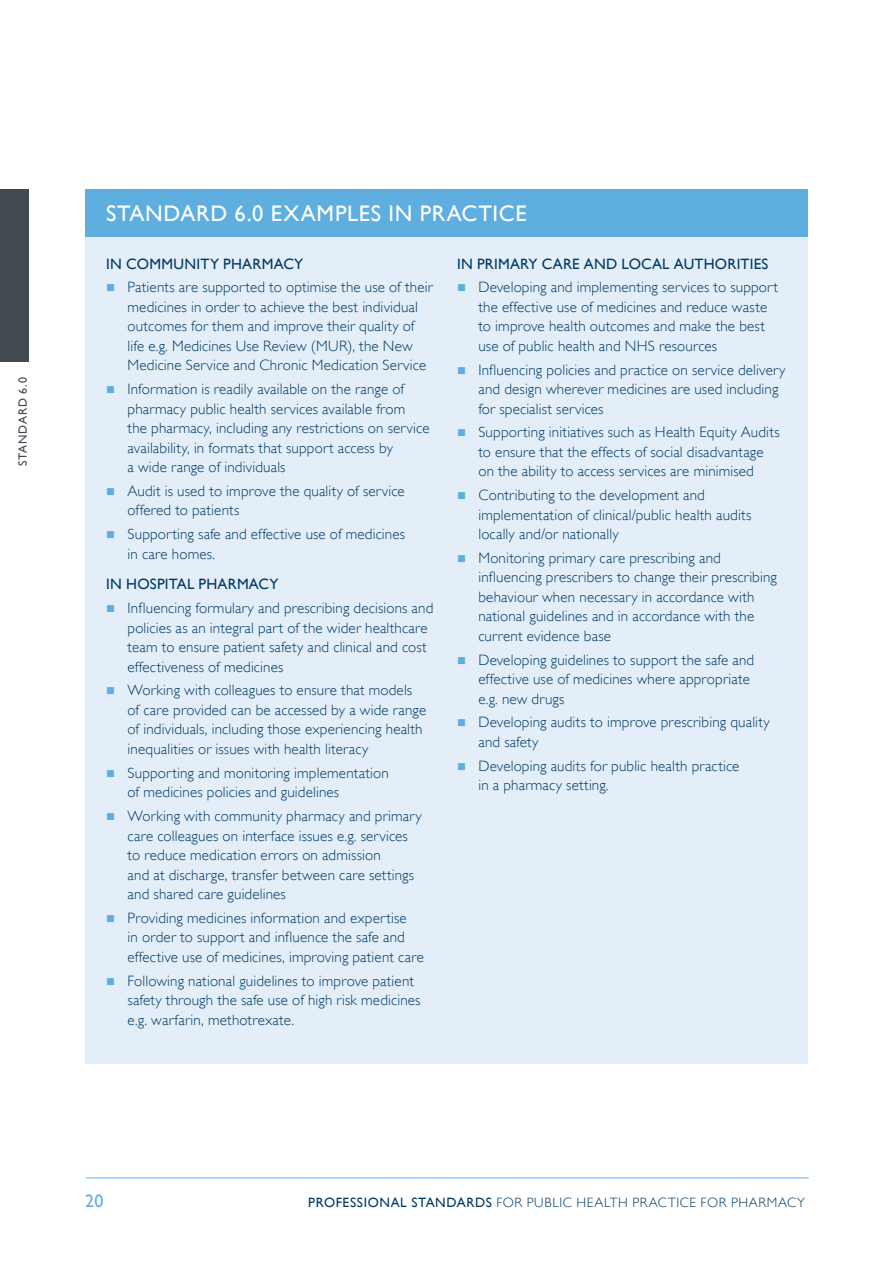
<style>
.page{position:relative;width:893px;height:1263px;background:#fff}
.page>*{position:absolute;margin:0;border:0;box-sizing:border-box;transform-origin:0 0}
.t1{font:22.5px "Gill Sans";letter-spacing:.03em;color:#fff}
.t2{font:18px "Gill Sans";color:#5eaee0}
.t3{font:300 15px/19.5px "Gill Sans";letter-spacing:.01em;color:#003a65}
.t4{font:15px "Gill Sans";letter-spacing:.015em;color:#003a65}
.t5{font:300 13.5px "Gill Sans";letter-spacing:.045em;color:#003a65}
.t6{font:12px "Gill Sans";letter-spacing:.075em;color:#424a51}
.s1{font-weight:400}
</style>
<div class="page">
<hr style="left:86px;top:1178px;width:723px;height:1px;background:#5eaee0">
<div style="left:0;top:189px;width:29px;height:173px;background:#424a51"></div>
<div style="left:85px;top:237px;width:723px;height:826px;background:#e4eef9"></div>
<div style="left:85px;top:189px;width:723px;height:48px;background:#5eaee0"></div>
<p class="t6" style="left:16px;top:466px;width:91px;rotate:-90deg">STANDARD 6.0</p>
<h1 class="t1" style="left:106px;top:200px;width:422px">STANDARD 6.0 EXAMPLES IN PRACTICE</h1>
<p class="t4" style="left:106px;top:255px;width:198px">IN COMMUNITY PHARMACY</p>
<p class="t3" style="left:128px;top:277px;width:307px">Patients are supported to optimise the use of their medicines in order to achieve the best individual outcomes for them and improve their quality of life e.g. Medicines Use Review (MUR), the New Medicine Service and Chronic Medication Service</p>
<p class="t3" style="left:128px;top:379px;width:303px">Information is readily available on the range of pharmacy public health services available from<br>the pharmacy, including any restrictions on service availability, in formats that support access by<br>a wide range of individuals</p>
<p class="t3" style="left:128px;top:481px;width:279px">Audit is used to improve the quality of service offered to patients</p>
<p class="t3" style="left:128px;top:524px;width:279px">Supporting safe and effective use of medicines in care homes.</p>
<p class="t4" style="left:106px;top:575px;width:174px">IN HOSPITAL PHARMACY</p>
<p class="t3" style="left:128px;top:598px;width:307px">Influencing formulary and prescribing decisions and policies as an integral part of the wider healthcare team to ensure patient safety and clinical and cost effectiveness of medicines</p>
<p class="t3" style="left:128px;top:680px;width:300px">Working with colleagues to ensure that models of care provided can be accessed by a wide range of individuals, including those experiencing health inequalities or issues with health literacy</p>
<p class="t3" style="left:128px;top:762px;width:263px">Supporting and monitoring implementation of medicines policies and guidelines</p>
<p class="t3" style="left:128px;top:806px;width:296px">Working with community pharmacy and primary care colleagues on interface issues e.g. services to reduce medication errors on admission<br>and at discharge, transfer between care settings and shared care guidelines</p>
<p class="t3" style="left:128px;top:907px;width:298px">Providing medicines information and expertise<br>in order to support and influence the safe and effective use of medicines, improving patient care</p>
<p class="t3" style="left:128px;top:970px;width:294px">Following national guidelines to improve patient safety through the safe use of high risk medicines e.g. warfarin, methotrexate.</p>
<p class="t4" style="left:457px;top:255px;width:313px">IN PRIMARY CARE AND LOCAL AUTHORITIES</p>
<p class="t3" style="left:478px;top:277px;width:301px">Developing and implementing services to support the effective use of medicines and reduce waste to improve health outcomes and make the best use of public health and NHS resources</p>
<p class="t3" style="left:478px;top:359px;width:308px">Influencing policies and practice on service delivery and design wherever medicines are used including for specialist services</p>
<p class="t3" style="left:478px;top:422px;width:303px">Supporting initiatives such as Health Equity Audits to ensure that the effects of social disadvantage on the ability to access services are minimised</p>
<p class="t3" style="left:478px;top:485px;width:275px">Contributing to the development and implementation of clinical/public health audits locally and/or nationally</p>
<p class="t3" style="left:478px;top:548px;width:300px">Monitoring primary care prescribing and influencing prescribers to change their prescribing behaviour when necessary in accordance with national guidelines and in accordance with the current evidence base</p>
<p class="t3" style="left:478px;top:649px;width:277px">Developing guidelines to support the safe and effective use of medicines where appropriate e.g. new drugs</p>
<p class="t3" style="left:478px;top:712px;width:293px">Developing audits to improve prescribing quality and safety</p>
<p class="t3" style="left:478px;top:755px;width:263px">Developing audits for public health practice in a pharmacy setting.</p>
<p class="t2" style="left:85px;top:1191px;width:20px">20</p>
<p class="t5" style="left:308px;top:1192px;width:498px"><span class="s1">PROFESSIONAL STANDARDS</span> FOR PUBLIC HEALTH PRACTICE FOR PHARMACY</p>
</div>
